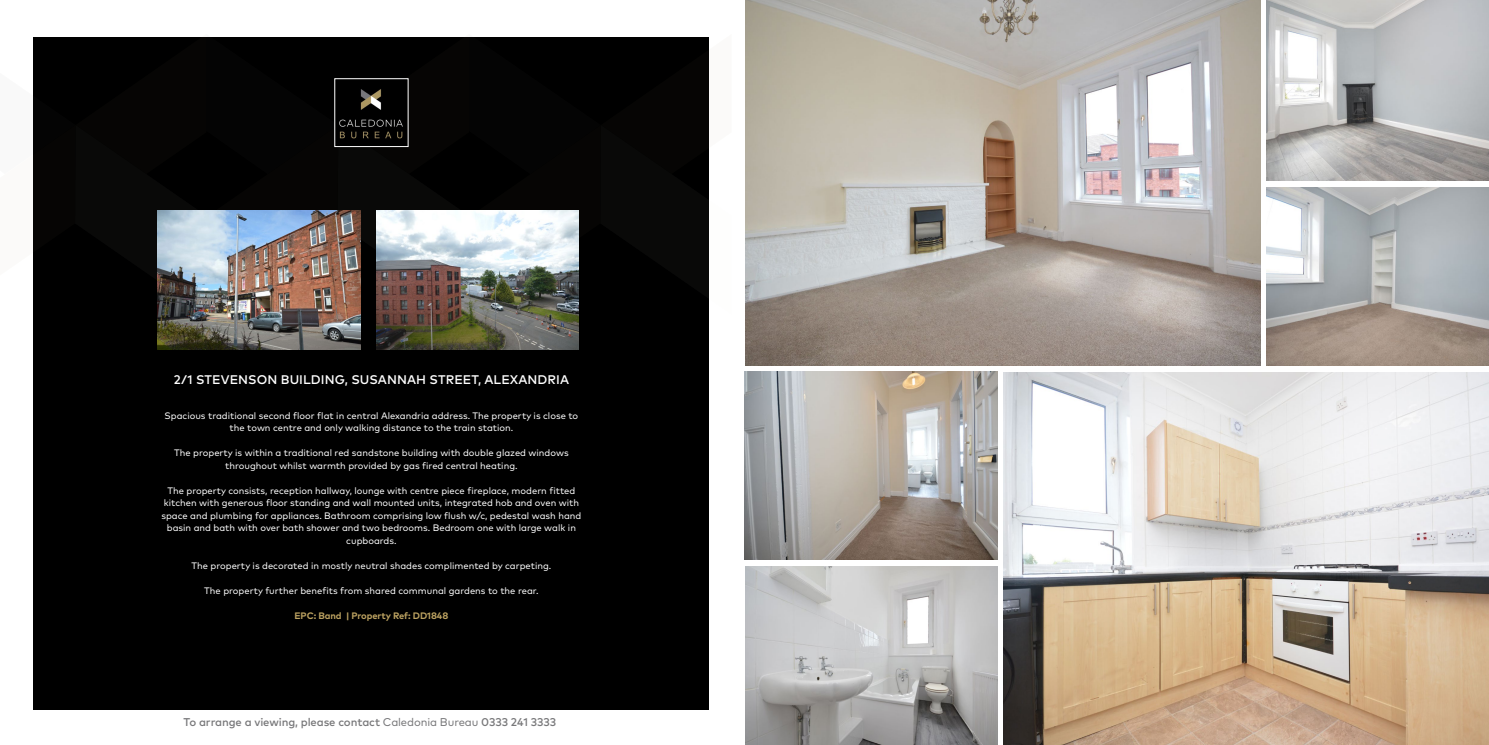
<style>
.page{position:relative;width:1489px;height:745px;background:#fff}
.page>*{position:absolute;margin:0;border:0;box-sizing:border-box;transform-origin:0 0}
.t1{font:500 12.5px "Mark Pro";letter-spacing:.005em;color:#fff}
.t2{font:500 11.25px "Mark Pro";letter-spacing:-.01em;color:#78787a}
.t3{font:9.38px/12.5px "Mark Pro";color:#fff;text-align:center}
.t4{font:700 9.38px "Mark Pro";letter-spacing:-.01em;color:#bca261}
.s1{font-weight:400}
</style>
<div class="page">
<img style="left:1003px;top:372px;width:485px;height:372px">
<img style="left:1266px;top:0;width:222px;height:180px">
<img style="left:1266px;top:187px;width:222px;height:178px">
<img style="left:745px;top:0;width:515px;height:365px">
<img style="left:744px;top:371px;width:253px;height:188px">
<img style="left:745px;top:566px;width:252px;height:178px">
<div style="left:34px;top:37px;width:675px;height:672px;background:#000"></div>
<svg style="left:33px;top:37px;width:546px;height:277px"></svg>
<img style="left:336px;top:81px;width:70px;height:63px">
<img style="left:158px;top:210px;width:202px;height:139px">
<img style="left:376px;top:210px;width:202px;height:139px">
<h1 class="t1" style="left:174px;top:370px;width:397px">2/1 STEVENSON BUILDING, SUSANNAH STREET, ALEXANDRIA</h1>
<p class="t3" style="left:164px;top:408px;width:415px">Spacious traditional second floor flat in central Alexandria address. The property is close to the town centre and only walking distance to the train station.</p>
<p class="t3" style="left:174px;top:446px;width:396px">The property is within a traditional red sandstone building with double glazed windows throughout whilst warmth provided by gas fired central heating.</p>
<p class="t3" style="left:161px;top:483px;width:421px">The property consists, reception hallway, lounge with centre piece fireplace, modern fitted kitchen with generous floor standing and wall mounted units, integrated hob and oven with space and plumbing for appliances. Bathroom comprising low flush w/c, pedestal wash hand basin and bath with over bath shower and two bedrooms. Bedroom one with large walk in cupboards.</p>
<p class="t3" style="left:191px;top:558px;width:361px">The property is decorated in mostly neutral shades complimented by carpeting.</p>
<p class="t3" style="left:204px;top:583px;width:336px">The property further benefits from shared communal gardens to the rear.</p>
<p class="t4" style="left:294px;top:608px;width:155px">EPC: Band | Property Ref: DD1848</p>
<p class="t2" style="left:183px;top:712px;width:374px">To arrange a viewing, please contact <span class="s1">Caledonia Bureau</span> 0333 241 3333</p>
</div>
